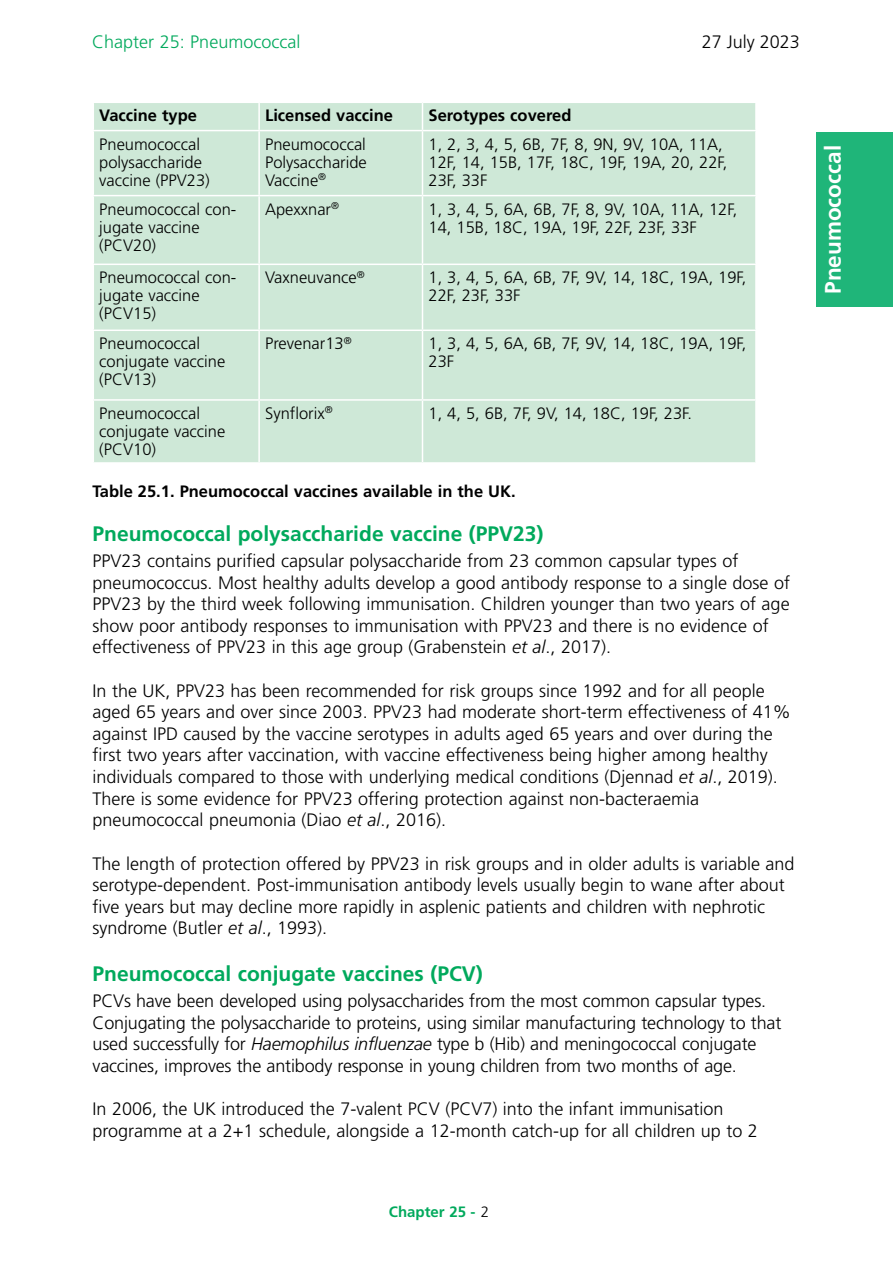
<style>
.page{position:relative;width:893px;height:1263px;background:#fff}
.page>*{position:absolute;margin:0;border:0;box-sizing:border-box;transform-origin:0 0}
.t1{font:700 22.5px "Frutiger";color:#fff}
.Header_1{font:700 21px "Frutiger";color:#00a95c}
.Body_text{font:300 18px/21.6px "Frutiger";color:#000}
.t2{font:300 18px "Frutiger";color:#00a95c}
.Table_text{font:300 16.5px/18px "Frutiger";color:#000}
.Captions{font:700 16.5px "Frutiger";color:#000}
.Table_text-2{font:700 16.5px "Frutiger";color:#000}
.t3{font:700 15px "Frutiger";color:#00a95c}
.s1{font-style:italic}
.s2{font-weight:300;color:#000}
</style>
<div class="page">
<div style="left:816px;top:132px;width:77px;height:175px;background:#1fb579"></div>
<div style="left:94px;top:103px;width:661px;height:359px;background:#cee8d7"></div>
<hr style="left:258px;top:103px;width:2px;height:27px;background:#fff">
<svg style="left:422px;top:103px;width:1px;height:27px"></svg>
<hr style="left:93px;top:130px;width:166px;height:1px;background:#fff">
<hr style="left:259px;top:130px;width:163px;height:1px;background:#fff">
<hr style="left:258px;top:131px;width:2px;height:64px;background:#fff">
<hr style="left:422px;top:130px;width:335px;height:1px;background:#fff">
<hr style="left:422px;top:131px;width:1px;height:64px;background:#fff">
<hr style="left:93px;top:195px;width:166px;height:1px;background:#fff">
<hr style="left:259px;top:195px;width:163px;height:1px;background:#fff">
<hr style="left:258px;top:196px;width:2px;height:68px;background:#fff">
<hr style="left:422px;top:195px;width:335px;height:1px;background:#fff">
<hr style="left:422px;top:196px;width:1px;height:68px;background:#fff">
<hr style="left:93px;top:264px;width:166px;height:1px;background:#fff">
<hr style="left:259px;top:264px;width:163px;height:1px;background:#fff">
<hr style="left:258px;top:265px;width:2px;height:64px;background:#fff">
<hr style="left:422px;top:264px;width:335px;height:1px;background:#fff">
<hr style="left:422px;top:265px;width:1px;height:64px;background:#fff">
<hr style="left:93px;top:329px;width:166px;height:2px;background:#fff">
<hr style="left:259px;top:329px;width:163px;height:2px;background:#fff">
<hr style="left:258px;top:331px;width:2px;height:68px;background:#fff">
<hr style="left:422px;top:329px;width:335px;height:2px;background:#fff">
<hr style="left:422px;top:331px;width:1px;height:68px;background:#fff">
<hr style="left:93px;top:399px;width:166px;height:2px;background:#fff">
<hr style="left:259px;top:399px;width:163px;height:2px;background:#fff">
<hr style="left:258px;top:401px;width:2px;height:61px;background:#fff">
<hr style="left:422px;top:399px;width:335px;height:2px;background:#fff">
<hr style="left:422px;top:401px;width:1px;height:61px;background:#fff">
<p class="t2" style="left:92px;top:32px;width:210px">Chapter 25: Pneumococcal</p>
<p class="Body_text" style="left:702px;top:31px;width:100px">27 July 2023</p>
<p class="Table_text-2" style="left:99px;top:106px;width:99px">Vaccine type</p>
<p class="Table_text-2" style="left:265px;top:106px;width:129px">Licensed vaccine</p>
<p class="Table_text-2" style="left:428px;top:106px;width:144px">Serotypes covered</p>
<p class="Table_text" style="left:99px;top:135px;width:112px">Pneumococcal polysaccharide vaccine (PPV23)</p>
<p class="Table_text" style="left:265px;top:135px;width:103px;text-align:justify">Pneumococcal Polysaccharide Vaccine<sup>®</sup></p>
<p class="Table_text" style="left:428px;top:135px;width:300px">1, 2, 3, 4, 5, 6B, 7F, 8, 9N, 9V, 10A, 11A,<br>12F, 14, 15B, 17F, 18C, 19F, 19A, 20, 22F,<br>23F, 33F</p>
<p class="Table_text" style="left:99px;top:200px;width:139px">Pneumococcal con&shy;jugate vaccine (PCV20)</p>
<p class="Table_text" style="left:265px;top:200px;width:75px">Apexxnar<sup>®</sup></p>
<p class="Table_text" style="left:428px;top:200px;width:310px">1, 3, 4, 5, 6A, 6B, 7F, 8, 9V, 10A, 11A, 12F,<br>14, 15B, 18C, 19A, 19F, 22F, 23F, 33F</p>
<p class="Table_text" style="left:99px;top:268px;width:139px">Pneumococcal con&shy;jugate vaccine (PCV15)</p>
<p class="Table_text" style="left:265px;top:268px;width:101px">Vaxneuvance<sup>®</sup></p>
<p class="Table_text" style="left:428px;top:268px;width:319px">1, 3, 4, 5, 6A, 6B, 7F, 9V, 14, 18C, 19A, 19F,<br>22F, 23F, 33F</p>
<p class="Table_text" style="left:99px;top:334px;width:128px">Pneumococcal conjugate vaccine (PCV13)</p>
<p class="Table_text" style="left:265px;top:334px;width:88px">Prevenar13<sup>®</sup></p>
<p class="Table_text" style="left:428px;top:334px;width:319px">1, 3, 4, 5, 6A, 6B, 7F, 9V, 14, 18C, 19A, 19F,<br>23F</p>
<p class="Table_text" style="left:99px;top:404px;width:128px">Pneumococcal conjugate vaccine (PCV10)</p>
<p class="Table_text" style="left:265px;top:404px;width:69px">Synflorix<sup>®</sup></p>
<p class="Table_text" style="left:428px;top:404px;width:265px">1, 4, 5, 6B, 7F, 9V, 14, 18C, 19F, 23F.</p>
<p class="Captions" style="left:93px;top:482px;width:425px">Table 25.1. Pneumococcal vaccines available in the UK.</p>
<p class="Header_1" style="left:93px;top:522px;width:452px">Pneumococcal polysaccharide vaccine (PPV23)</p>
<p class="Body_text" style="left:93px;top:550px;width:699px">PPV23 contains purified capsular polysaccharide from 23 common capsular types of pneumococcus. Most healthy adults develop a good antibody response to a single dose of PPV23 by the third week following immunisation. Children younger than two years of age show poor antibody responses to immunisation with PPV23 and there is no evidence of effectiveness of PPV23 in this age group (Grabenstein <span class="s1">et al</span>., 2017).</p>
<p class="Body_text" style="left:93px;top:680px;width:700px">In the UK, PPV23 has been recommended for risk groups since 1992 and for all people aged 65 years and over since 2003. PPV23 had moderate short-term effectiveness of 41% against IPD caused by the vaccine serotypes in adults aged 65 years and over during the first two years after vaccination, with vaccine effectiveness being higher among healthy individuals compared to those with underlying medical conditions (Djennad <span class="s1">et al</span>., 2019).<br>There is some evidence for PPV23 offering protection against non-bacteraemia pneumococcal pneumonia (Diao <span class="s1">et al</span>., 2016).</p>
<p class="Body_text" style="left:93px;top:852px;width:703px">The length of protection offered by PPV23 in risk groups and in older adults is variable and serotype-dependent. Post-immunisation antibody levels usually begin to wane after about five years but may decline more rapidly in asplenic patients and children with nephrotic syndrome (Butler <span class="s1">et al</span>., 1993).</p>
<p class="Header_1" style="left:93px;top:961px;width:392px">Pneumococcal conjugate vaccines (PCV)</p>
<p class="Body_text" style="left:93px;top:990px;width:690px">PCVs have been developed using polysaccharides from the most common capsular types.<br>Conjugating the polysaccharide to proteins, using similar manufacturing technology to that used successfully for <span class="s1">Haemophilus influenzae</span> type b (Hib) and meningococcal conjugate vaccines, improves the antibody response in young children from two months of age.</p>
<p class="Body_text" style="left:93px;top:1098px;width:667px">In 2006, the UK introduced the 7-valent PCV (PCV7) into the infant immunisation programme at a 2+1 schedule, alongside a 12-month catch-up for all children up to 2</p>
<p class="t1" style="left:820px;top:294px;width:150px;rotate:-90deg">Pneumococcal</p>
<p class="t3" style="left:389px;top:1203px;width:102px">Chapter 25 - <span class="s2">2</span></p>
</div>
